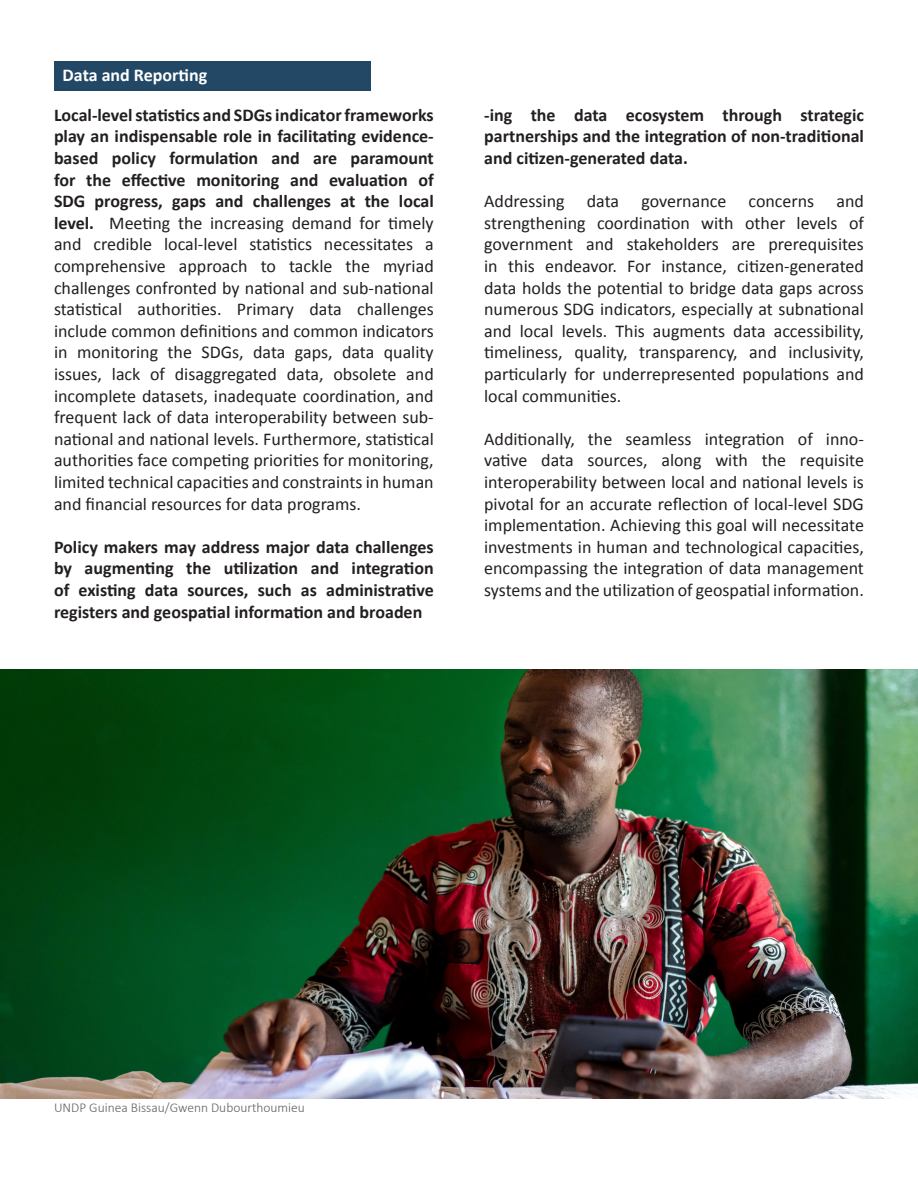
<style>
.page{position:relative;width:918px;height:1188px;background:#fff}
.page>*{position:absolute;margin:0;border:0;box-sizing:border-box;transform-origin:0 0}
.t1{font:18px/21.6px "Calibri";color:#231f20;text-align:justify}
.t2{font:700 18px/21.6px "Calibri";color:#231f20;text-align:justify}
.t3{font:700 18px "Calibri";color:#fff}
.t4{font:300 13.5px "Calibri";color:#616164}
.s1{font-weight:700}
</style>
<div class="page">
<div style="left:54px;top:62px;width:317px;height:29px;background:#224866"></div>
<img style="left:0;top:669px;width:918px;height:429px">
<p class="t3" style="left:63px;top:63px;width:146px">Data and Reporting</p>
<p class="t1" style="left:54px;top:103px;width:381px"><span class="s1">Local-level statistics and SDGs indicator frameworks play an indispensable role in facilitating evidence&shy;based policy formulation and are paramount for the effective monitoring and evaluation of SDG progress, gaps and challenges at the local level.</span> Meeting the increasing demand for timely and credible local-level statistics necessitates a comprehensive approach to tackle the myriad challenges confronted by national and sub-national statistical authorities. Primary data challenges include common definitions and common indicators in monitoring the SDGs, data gaps, data quality issues, lack of disaggregated data, obsolete and incomplete datasets, inadequate coordination, and frequent lack of data interoperability between sub&shy;national and national levels. Furthermore, statistical authorities face competing priorities for monitoring, limited technical capacities and constraints in human and financial resources for data programs.</p>
<p class="t2" style="left:54px;top:535px;width:381px">Policy makers may address major data challenges by augmenting the utilization and integration of existing data sources, such as administrative registers and geospatial information and broaden</p>
<p class="t2" style="left:484px;top:103px;width:381px">-ing the data ecosystem through strategic partnerships and the integration of non-traditional and citizen-generated data.</p>
<p class="t1" style="left:484px;top:190px;width:381px">Addressing data governance concerns and strengthening coordination with other levels of government and stakeholders are prerequisites in this endeavor. For instance, citizen-generated data holds the potential to bridge data gaps across numerous SDG indicators, especially at subnational and local levels. This augments data accessibility, timeliness, quality, transparency, and inclusivity, particularly for underrepresented populations and local communities.</p>
<p class="t1" style="left:484px;top:427px;width:381px">Additionally, the seamless integration of inno&shy;vative data sources, along with the requisite interoperability between local and national levels is pivotal for an accurate reflection of local-level SDG implementation. Achieving this goal will necessitate investments in human and technological capacities, encompassing the integration of data management systems and the utilization of geospatial information.</p>
<p class="t4" style="left:54px;top:1099px;width:252px">UNDP Guinea Bissau/Gwenn Dubourthoumieu</p>
</div>
